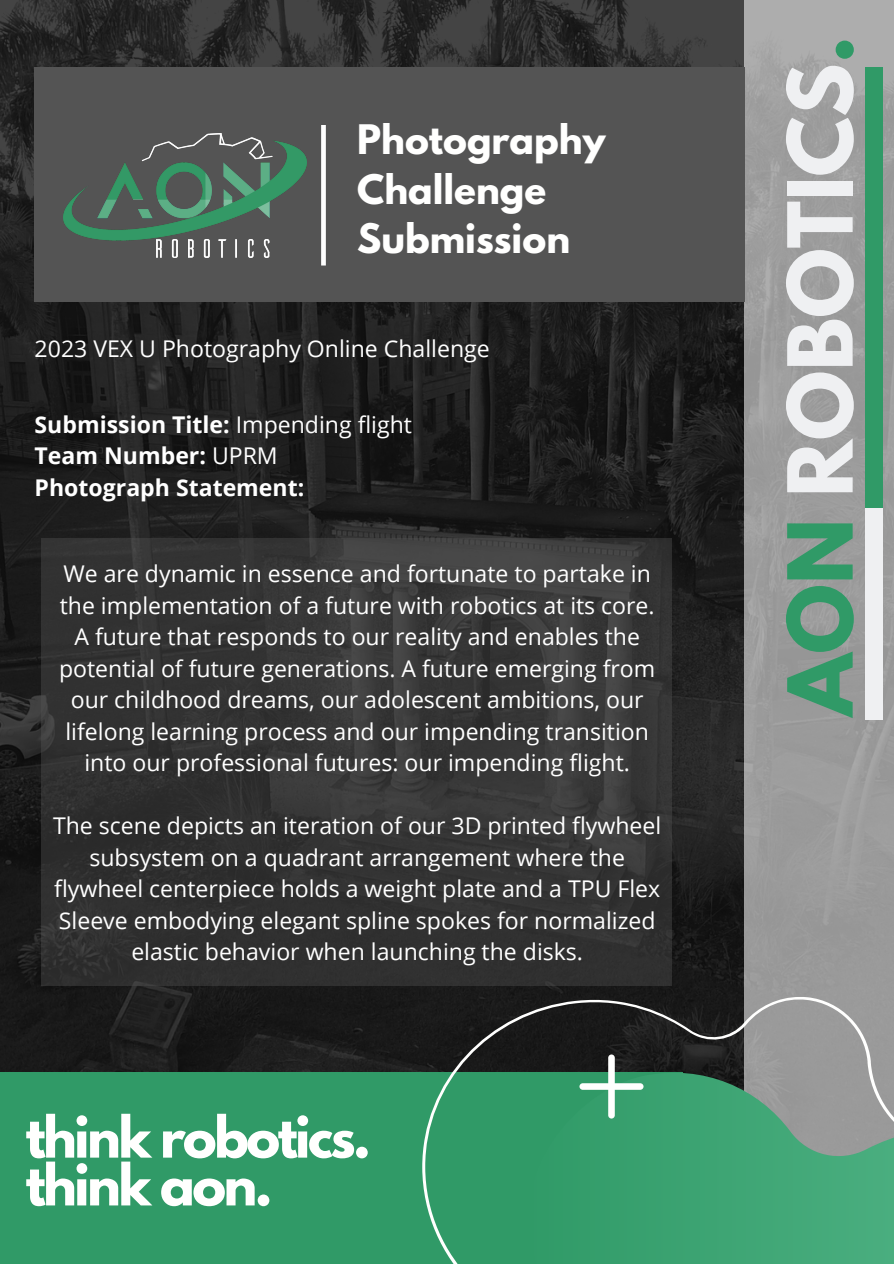
<style>
.page{position:relative;width:894px;height:1264px;background:#fff}
.page>*{position:absolute;margin:0;border:0;box-sizing:border-box;transform-origin:0 0}
.t1{font:700 79.35px "League Spartan";color:#eff0f2}
.t2{font:700 51px/47.8px "League Spartan";letter-spacing:-.05em;color:#fffffe}
.t3{font:700 36px/49.5px "League Spartan";color:#fffffe}
.t4{font:23.1px/31.5px "Open Sans";color:#fff;text-align:center}
.t5{font:700 23.1px/31.5px "Open Sans";color:#fff}
.s1{font-weight:400}
.s2{color:#309a67}
</style>
<div class="page">
<img style="left:0;top:0;width:744px;height:1072px">
<div style="left:0;top:1072px;width:682px;height:191px;background:#309a67"></div>
<svg style="left:744px;top:0;width:149px;height:996px;background:#9d9d9d"></svg>
<svg style="left:422px;top:996px;width:471px;height:267px"></svg>
<svg style="left:579px;top:1054px;width:64px;height:64px"></svg>
<div style="left:864px;top:507px;width:18px;height:212px;background:#eff0f2"></div>
<div style="left:864px;top:67px;width:18px;height:440px;background:#309a67"></div>
<div style="left:35px;top:67px;width:709px;height:235px;background:#545454"></div>
<img style="left:64px;top:133px;width:242px;height:124px">
<svg style="left:321px;top:125px;width:5px;height:140px"></svg>
<svg style="left:41px;top:539px;width:630px;height:446px;background:#343434"></svg>
<h3 class="t3" style="left:357px;top:120px;width:250px">Photography<br>Challenge<br>Submission</h3>
<p class="t4" style="left:35px;top:332px;width:456px">2023 VEX U Photography Online Challenge</p>
<p class="t5" style="left:35px;top:408px;width:379px">Submission Title: <span class="s1">Impending flight<br></span>Team Number: <span class="s1">UPRM<br></span>Photograph Statement:</p>
<p class="t4" style="left:59px;top:557px;width:597px">We are dynamic in essence and fortunate to partake in the implementation of a future with robotics at its core.<br>A future that responds to our reality and enables the potential of future generations. A future emerging from our childhood dreams, our adolescent ambitions, our lifelong learning process and our impending transition into our professional futures: our impending flight.</p>
<p class="t4" style="left:53px;top:809px;width:609px">The scene depicts an iteration of our 3D printed flywheel subsystem on a quadrant arrangement where the flywheel centerpiece holds a weight plate and a TPU Flex Sleeve embodying elegant spline spokes for normalized elastic behavior when launching the disks.</p>
<h2 class="t2" style="left:25px;top:1119px;width:347px">think robotics. think aon.</h2>
<h1 class="t1" style="left:781px;top:716px;width:681px;rotate:-90deg"><span class="s2">AON</span> ROBOTICS<span class="s2">.</span></h1>
</div>
